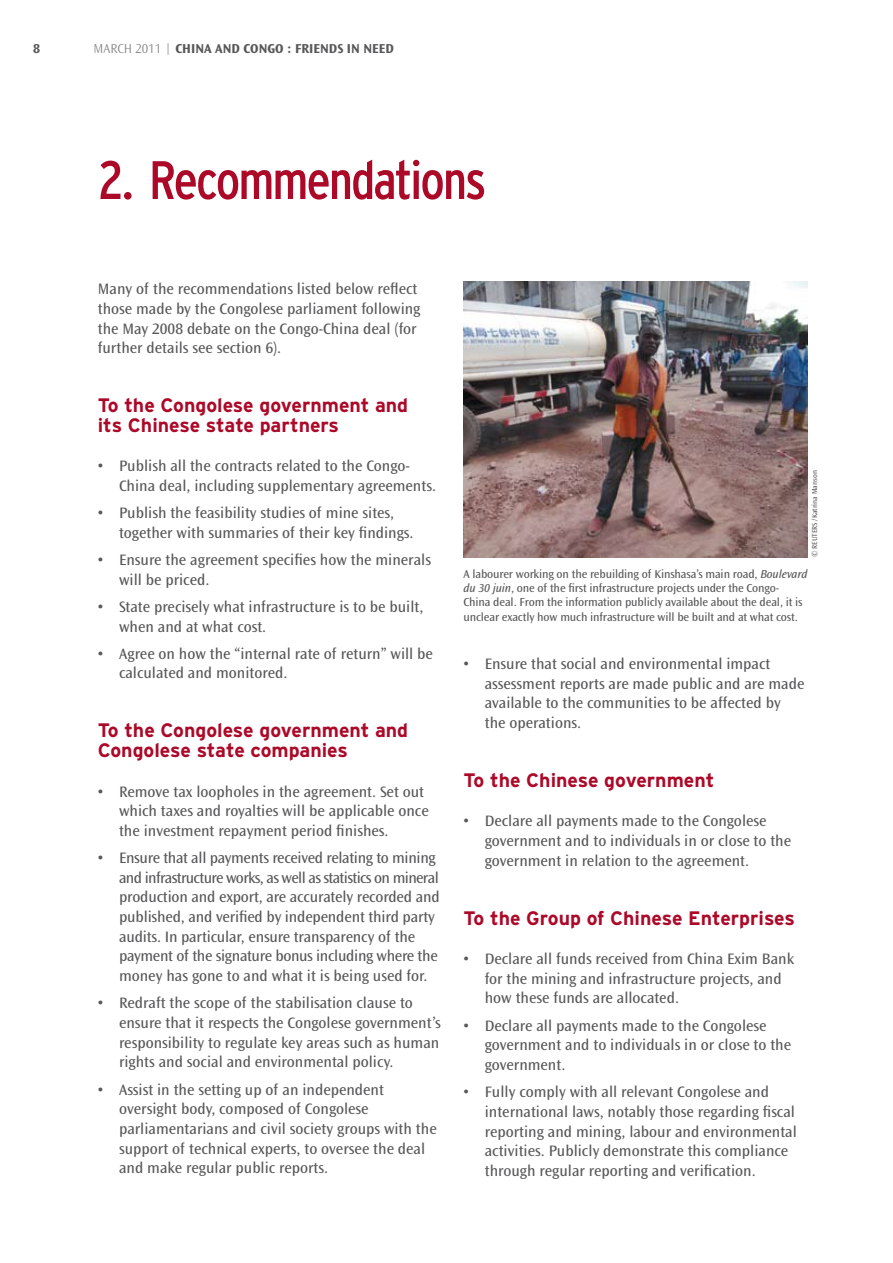
<style>
.page{position:relative;width:893px;height:1263px;background:#fff}
.page>*{position:absolute;margin:0;border:0;box-sizing:border-box;transform-origin:0 0}
.t1{font:condensed 54px "Interstate";letter-spacing:-.035em;color:#ac0929}
.t2{font:700 19.5px/19.6px "Interstate";letter-spacing:-.01em;color:#ac0929}
.t3{font:15.75px/19.6px "Ocean Sans";color:#58585a}
.t4{font:700 13.5px "Ocean Sans";color:#58585a}
.t5{font:12px/14.4px "Ocean Sans";letter-spacing:-.01em;color:#58585a}
.t6{font:7.5px "Ocean Sans";color:#58585a}
.s1{font-weight:300;color:#878889}
.s2{font-family:"Arial"}
.s3{font-style:italic}
</style>
<div class="page">
<img style="left:463px;top:282px;width:345px;height:275px">
<p class="t4" style="left:94px;top:41px;width:302px"><span class="s1">MARCH 2011 |</span> CHINA AND CONGO : FRIENDS IN NEED</p>
<h1 class="t1" style="left:98px;top:150px;width:390px">2. Recommendations</h1>
<p class="t3" style="left:98px;top:279px;width:324px">Many of the recommendations listed below reflect those made by the Congolese parliament following the May 2008 debate on the Congo-China deal (for further details see section 6).</p>
<p class="t2" style="left:98px;top:395px;width:312px">To the Congolese government and its Chinese state partners</p>
<p class="t3" style="left:119px;top:456px;width:318px;text-indent:-21px"><span class="s2">•</span> Publish all the contracts related to the Congo-<br>China deal, including supplementary agreements.</p>
<p class="t3" style="left:119px;top:503px;width:296px;text-indent:-21px"><span class="s2">•</span> Publish the feasibility studies of mine sites, together with summaries of their key findings.</p>
<p class="t3" style="left:119px;top:550px;width:313px;text-indent:-21px"><span class="s2">•</span> Ensure the agreement specifies how the minerals will be priced.</p>
<p class="t3" style="left:119px;top:597px;width:306px;text-indent:-21px"><span class="s2">•</span> State precisely what infrastructure is to be built, when and at what cost.</p>
<p class="t3" style="left:119px;top:644px;width:315px;text-indent:-21px"><span class="s2">•</span> Agree on how the “internal rate of return” will be calculated and monitored.</p>
<p class="t2" style="left:98px;top:721px;width:312px">To the Congolese government and<br>Congolese state companies</p>
<p class="t3" style="left:119px;top:782px;width:311px;text-indent:-21px"><span class="s2">•</span> Remove tax loopholes in the agreement. Set out which taxes and royalties will be applicable once the investment repayment period finishes.</p>
<p class="t3" style="left:119px;top:848px;width:322px;text-indent:-21px"><span class="s2">•</span> Ensure that all payments received relating to mining and infrastructure works, as well as statistics on mineral production and export, are accurately recorded and published, and verified by independent third party audits. In particular, ensure transparency of the payment of the signature bonus including where the money has gone to and what it is being used for.</p>
<p class="t3" style="left:119px;top:993px;width:323px;text-indent:-21px"><span class="s2">•</span> Redraft the scope of the stabilisation clause to ensure that it respects the Congolese government’s responsibility to regulate key areas such as human rights and social and environmental policy.</p>
<p class="t3" style="left:119px;top:1080px;width:319px;text-indent:-21px"><span class="s2">•</span> Assist in the setting up of an independent oversight body, composed of Congolese parliamentarians and civil society groups with the support of technical experts, to oversee the deal and make regular public reports.</p>
<p class="t6" style="left:810px;top:557px;width:88px;rotate:-90deg">© REUTERS /Katrina Manson</p>
<p class="t5" style="left:463px;top:567px;width:346px">A labourer working on the rebuilding of Kinshasa’s main road, <span class="s3">Boulevard du 30 juin</span>, one of the first infrastructure projects under the Congo-China deal. From the information publicly available about the deal, it is unclear exactly how much infrastructure will be built and at what cost.</p>
<p class="t3" style="left:485px;top:654px;width:321px;text-indent:-21px"><span class="s2">•</span> Ensure that social and environmental impact assessment reports are made public and are made available to the communities to be affected by the operations.</p>
<p class="t2" style="left:463px;top:770px;width:252px">To the Chinese government</p>
<p class="t3" style="left:485px;top:811px;width:308px;text-indent:-21px"><span class="s2">•</span> Declare all payments made to the Congolese government and to individuals in or close to the government in relation to the agreement.</p>
<p class="t2" style="left:463px;top:908px;width:333px">To the Group of Chinese Enterprises</p>
<p class="t3" style="left:485px;top:949px;width:311px;text-indent:-21px"><span class="s2">•</span> Declare all funds received from China Exim Bank for the mining and infrastructure projects, and how these funds are allocated.</p>
<p class="t3" style="left:485px;top:1016px;width:308px;text-indent:-21px"><span class="s2">•</span> Declare all payments made to the Congolese government and to individuals in or close to the government.</p>
<p class="t3" style="left:485px;top:1082px;width:314px;text-indent:-21px"><span class="s2">•</span> Fully comply with all relevant Congolese and international laws, notably those regarding fiscal reporting and mining, labour and environmental activities. Publicly demonstrate this compliance through regular reporting and verification.</p>
</div>
